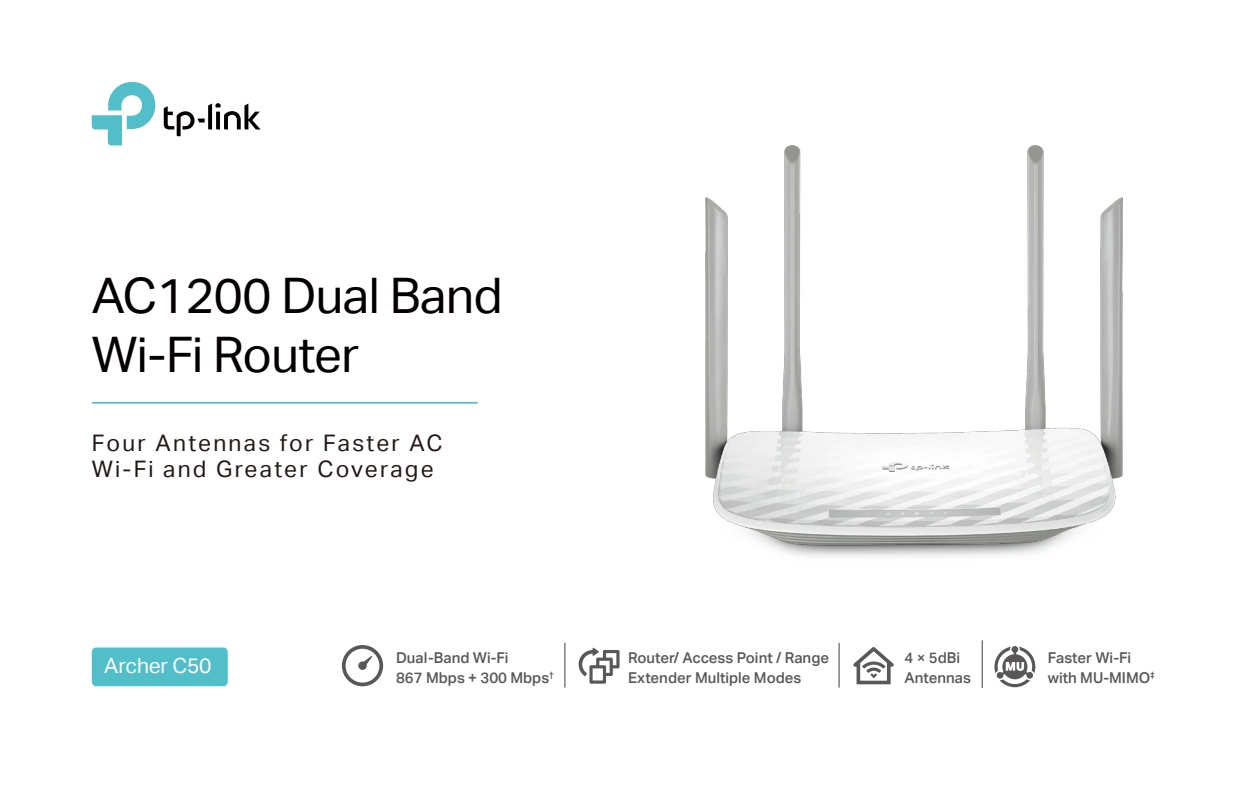
<style>
.page{position:relative;width:1260px;height:788px;background:#fff}
.page>*{position:absolute;margin:0;border:0;box-sizing:border-box;transform-origin:0 0}
.t1{font:49px/59.5px "TP Link Aktiv Regular";letter-spacing:-.01em;color:#040000}
.t2{font:22.75px/26.2px "TP Link Aktiv Regular";letter-spacing:.1em;color:#221815}
.t3{font:21px "TP Link Aktiv Regular";letter-spacing:-.015em;color:#fff}
.t4{font:14.96px/19.9px "TP Link Aktiv Medium";color:#595757}
</style>
<div class="page">
<div style="left:92px;top:647px;width:136px;height:39px;background:#52bec9;border-radius:5px"></div>
<svg style="left:92px;top:82px;width:63px;height:63px"></svg>
<svg style="left:164px;top:103px;width:97px;height:33px"></svg>
<hr style="left:92px;top:402px;width:386px;height:1px;background:#52bec9">
<hr style="left:839px;top:643px;width:1px;height:44px;background:#595757">
<hr style="left:564px;top:643px;width:1px;height:44px;background:#595757">
<hr style="left:982px;top:640px;width:1px;height:48px;background:#595757">
<svg style="left:342px;top:645px;width:41px;height:41px"></svg>
<img style="left:706px;top:145px;width:416px;height:412px">
<svg style="left:579px;top:647px;width:41px;height:36px"></svg>
<svg style="left:853px;top:647px;width:41px;height:37px"></svg>
<svg style="left:994px;top:646px;width:41px;height:41px"></svg>
<h1 class="t1" style="left:92px;top:266px;width:412px">AC1200 Dual Band<br>Wi-Fi Router</h1>
<h2 class="t2" style="left:92px;top:430px;width:352px">Four Antennas for Faster AC<br>Wi-Fi and Greater Coverage</h2>
<h3 class="t3" style="left:104px;top:653px;width:109px">Archer C50</h3>
<p class="t4" style="left:628px;top:647px;width:202px">Router/ Access Point / Range<br>Extender Multiple Modes</p>
<p class="t4" style="left:1048px;top:647px;width:108px">Faster Wi-Fi with MU-MIMO<sup>‡</sup></p>
<p class="t4" style="left:396px;top:647px;width:159px">Dual-Band Wi-Fi<br>867 Mbps + 300 Mbps<sup>†</sup></p>
<p class="t4" style="left:905px;top:647px;width:68px">4 × 5dBi<br>Antennas</p>
</div>
